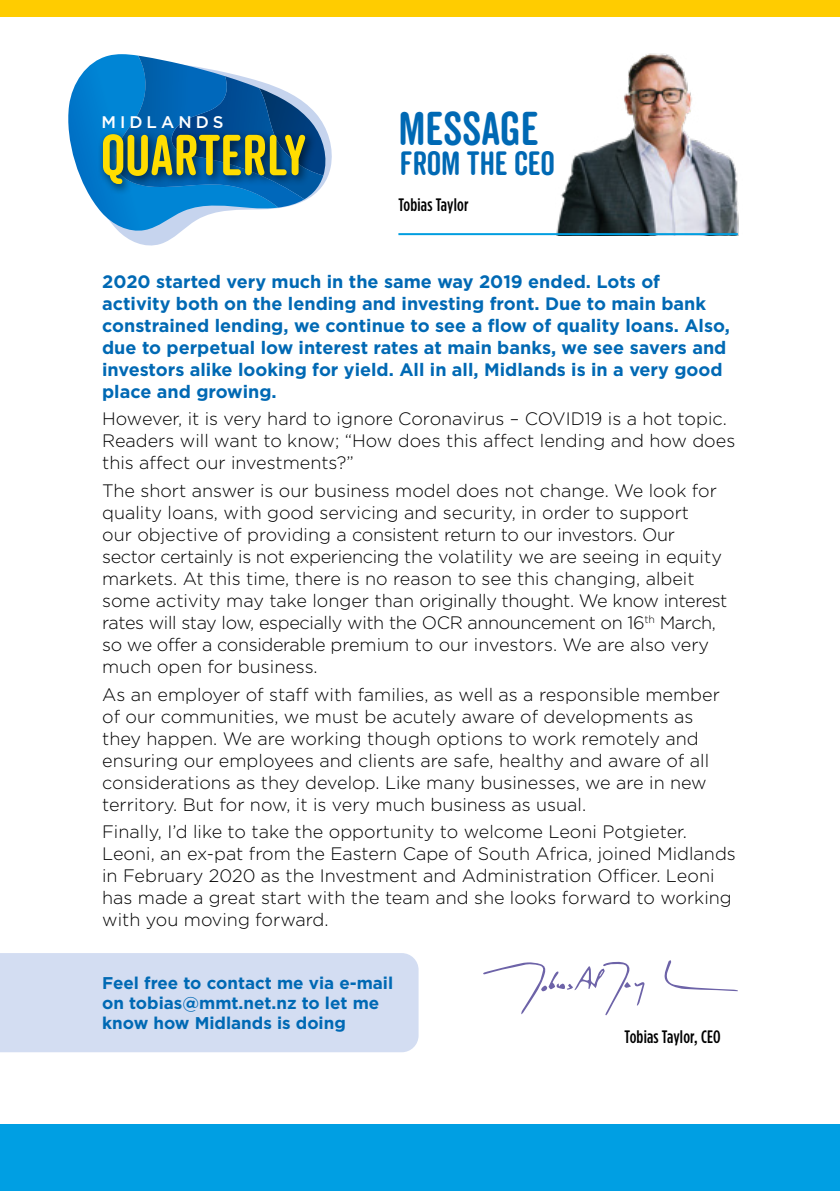
<style>
.page{position:relative;width:840px;height:1191px;background:#fff}
.page>*{position:absolute;margin:0;border:0;box-sizing:border-box;transform-origin:0 0}
.t1{font:56px "Veneer Clean Round";color:#fd0}
.t2{font:46px "Veneer Clean Round";color:#0069b4}
.t3{font:32.8px "Veneer Clean Round";color:#0069b4}
.t4{font:300 18px/22px "Gotham";color:#000}
.t5{font:700 18px/22px "Gotham";color:#0069b4}
.t6{font:500 18px "Gotham Condensed";letter-spacing:.01em;color:#000}
.t7{font:700 17px/20px "Gotham";color:#0069b4}
.t8{font:500 16.8px "Gotham";letter-spacing:.24em;color:#fff}
</style>
<div class="page">
<div style="left:0;top:1124px;width:839px;height:67px;background:#009fe3"></div>
<div style="left:0;top:0;width:839px;height:17px;background:#fc0"></div>
<div style="left:0;top:953px;width:418px;height:99px;background:#d3ddf2"></div>
<svg style="left:121px;top:135px;width:211px;height:111px"></svg>
<svg style="left:68px;top:54px;width:260px;height:179px"></svg>
<div style="left:98px;top:129px;width:218px;height:66px;background:#000;opacity:.6"></div>
<svg style="left:664px;top:960px;width:73px;height:31px"></svg>
<svg style="left:483px;top:961px;width:161px;height:54px"></svg>
<img style="left:556px;top:53px;width:183px;height:182px">
<hr style="left:398px;top:233px;width:339px;height:2px;background:#009ee0">
<p class="t8" style="left:101px;top:112px;width:123px">MIDLANDS</p>
<h1 class="t1" style="left:101px;top:121px;width:207px">QUARTERLY</h1>
<h2 class="t2" style="left:398px;top:101px;width:142px">MESSAGE</h2>
<h3 class="t3" style="left:399px;top:143px;width:156px">FROM THE CEO</h3>
<p class="t6" style="left:398px;top:194px;width:71px">Tobias Taylor</p>
<p class="t5" style="left:102px;top:270px;width:628px">2020 started very much in the same way 2019 ended. Lots of activity both on the lending and investing front. Due to main bank constrained lending, we continue to see a flow of quality loans. Also, due to perpetual low interest rates at main banks, we see savers and investors alike looking for yield. All in all, Midlands is in a very good place and growing.</p>
<p class="t4" style="left:102px;top:407px;width:634px">However, it is very hard to ignore Coronavirus – COVID19 is a hot topic.<br>Readers will want to know; “How does this affect lending and how does this affect our investments?”</p>
<p class="t4" style="left:102px;top:479px;width:626px">The short answer is our business model does not change. We look for quality loans, with good servicing and security, in order to support<br>our objective of providing a consistent return to our investors. Our sector certainly is not experiencing the volatility we are seeing in equity markets. At this time, there is no reason to see this changing, albeit some activity may take longer than originally thought. We know interest rates will stay low, especially with the OCR announcement on 16<sup>th</sup> March, so we offer a considerable premium to our investors. We are also very much open for business.</p>
<p class="t4" style="left:102px;top:683px;width:619px">As an employer of staff with families, as well as a responsible member of our communities, we must be acutely aware of developments as they happen. We are working though options to work remotely and ensuring our employees and clients are safe, healthy and aware of all considerations as they develop. Like many businesses, we are in new territory. But for now, it is very much business as usual.</p>
<p class="t4" style="left:102px;top:820px;width:634px">Finally, I’d like to take the opportunity to welcome Leoni Potgieter.<br>Leoni, an ex-pat from the Eastern Cape of South Africa, joined Midlands in February 2020 as the Investment and Administration Officer. Leoni has made a great start with the team and she looks forward to working with you moving forward.</p>
<p class="t7" style="left:102px;top:972px;width:292px">Feel free to contact me via e-mail on tobias@mmt.net.nz to let me know how Midlands is doing</p>
<p class="t6" style="left:624px;top:1026px;width:97px">Tobias Taylor, CEO</p>
</div>
